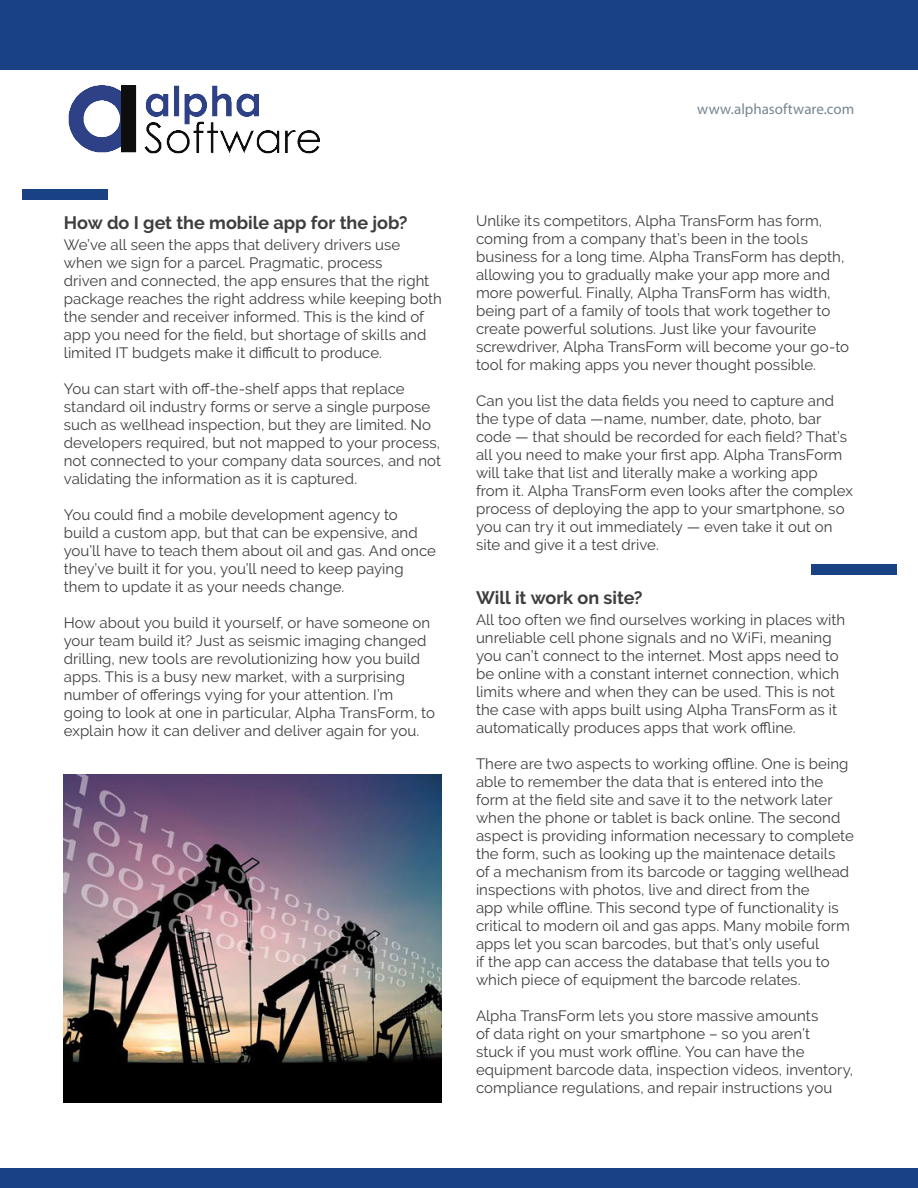
<style>
.page{position:relative;width:918px;height:1188px;background:#fff}
.page>*{position:absolute;margin:0;border:0;box-sizing:border-box;transform-origin:0 0}
.Slogan{font:700 18px "Raleway";letter-spacing:-.005em;color:#3e3e3f}
.Slogan-2{font:15px/18px "Raleway";letter-spacing:.005em;color:#3e3e3f}
.URL{font:15px "Myriad Pro";color:#778590}
</style>
<div class="page">
<div style="left:0;top:0;width:918px;height:70px;background:#194284"></div>
<div style="left:0;top:1169px;width:918px;height:19px;background:#194284"></div>
<img style="left:68px;top:85px;width:252px;height:69px">
<div style="left:22px;top:189px;width:85px;height:11px;background:#194284"></div>
<div style="left:812px;top:564px;width:85px;height:10px;background:#194284"></div>
<img style="left:64px;top:775px;width:378px;height:328px">
<p class="URL" style="left:697px;top:100px;width:158px">www.alphasoftware.com</p>
<p class="Slogan" style="left:64px;top:212px;width:345px">How do I get the mobile app for the job?</p>
<p class="Slogan-2" style="left:64px;top:235px;width:380px">We’ve all seen the apps that delivery drivers use when we sign for a parcel. Pragmatic, process<br>driven and connected, the app ensures that the right package reaches the right address while keeping both the sender and receiver informed. This is the kind of app you need for the field, but shortage of skills and limited IT budgets make it difficult to produce.</p>
<p class="Slogan-2" style="left:64px;top:379px;width:379px">You can start with off-the-shelf apps that replace standard oil industry forms or serve a single purpose such as wellhead inspection, but they are limited. No developers required, but not mapped to your process, not connected to your company data sources, and not validating the information as it is captured.</p>
<p class="Slogan-2" style="left:64px;top:505px;width:374px">You could find a mobile development agency to build a custom app, but that can be expensive, and you’ll have to teach them about oil and gas. And once they’ve built it for you, you’ll need to keep paying them to update it as your needs change.</p>
<p class="Slogan-2" style="left:64px;top:613px;width:373px">How about you build it yourself, or have someone on your team build it? Just as seismic imaging changed drilling, new tools are revolutionizing how you build apps. This is a busy new market, with a surprising number of offerings vying for your attention. I’m going to look at one in particular, Alpha TransForm, to explain how it can deliver and deliver again for you.</p>
<p class="Slogan-2" style="left:476px;top:211px;width:375px">Unlike its competitors, Alpha TransForm has form, coming from a company that’s been in the tools business for a long time. Alpha TransForm has depth, allowing you to gradually make your app more and more powerful. Finally, Alpha TransForm has width, being part of a family of tools that work together to create powerful solutions. Just like your favourite screwdriver, Alpha TransForm will become your go-to tool for making apps you never thought possible.</p>
<p class="Slogan-2" style="left:476px;top:391px;width:378px">Can you list the data fields you need to capture and the type of data —name, number, date, photo, bar code — that should be recorded for each field? That’s all you need to make your first app. Alpha TransForm will take that list and literally make a working app from it. Alpha TransForm even looks after the complex process of deploying the app to your smartphone, so you can try it out immediately — even take it out on site and give it a test drive.</p>
<p class="Slogan" style="left:476px;top:587px;width:168px">Will it work on site?</p>
<p class="Slogan-2" style="left:476px;top:610px;width:371px">All too often we find ourselves working in places with unreliable cell phone signals and no WiFi, meaning you can’t connect to the internet. Most apps need to be online with a constant internet connection, which limits where and when they can be used. This is not the case with apps built using Alpha TransForm as it automatically produces apps that work offline.</p>
<p class="Slogan-2" style="left:476px;top:754px;width:379px">There are two aspects to working offline. One is being able to remember the data that is entered into the form at the field site and save it to the network later when the phone or tablet is back online. The second aspect is providing information necessary to complete the form, such as looking up the maintenace details<br>of a mechanism from its barcode or tagging wellhead inspections with photos, live and direct from the<br>app while offline. This second type of functionality is critical to modern oil and gas apps. Many mobile form apps let you scan barcodes, but that’s only useful<br>if the app can access the database that tells you to which piece of equipment the barcode relates.</p>
<p class="Slogan-2" style="left:476px;top:1006px;width:379px">Alpha TransForm lets you store massive amounts<br>of data right on your smartphone – so you aren’t<br>stuck if you must work offline. You can have the equipment barcode data, inspection videos, inventory, compliance regulations, and repair instructions you</p>
</div>
